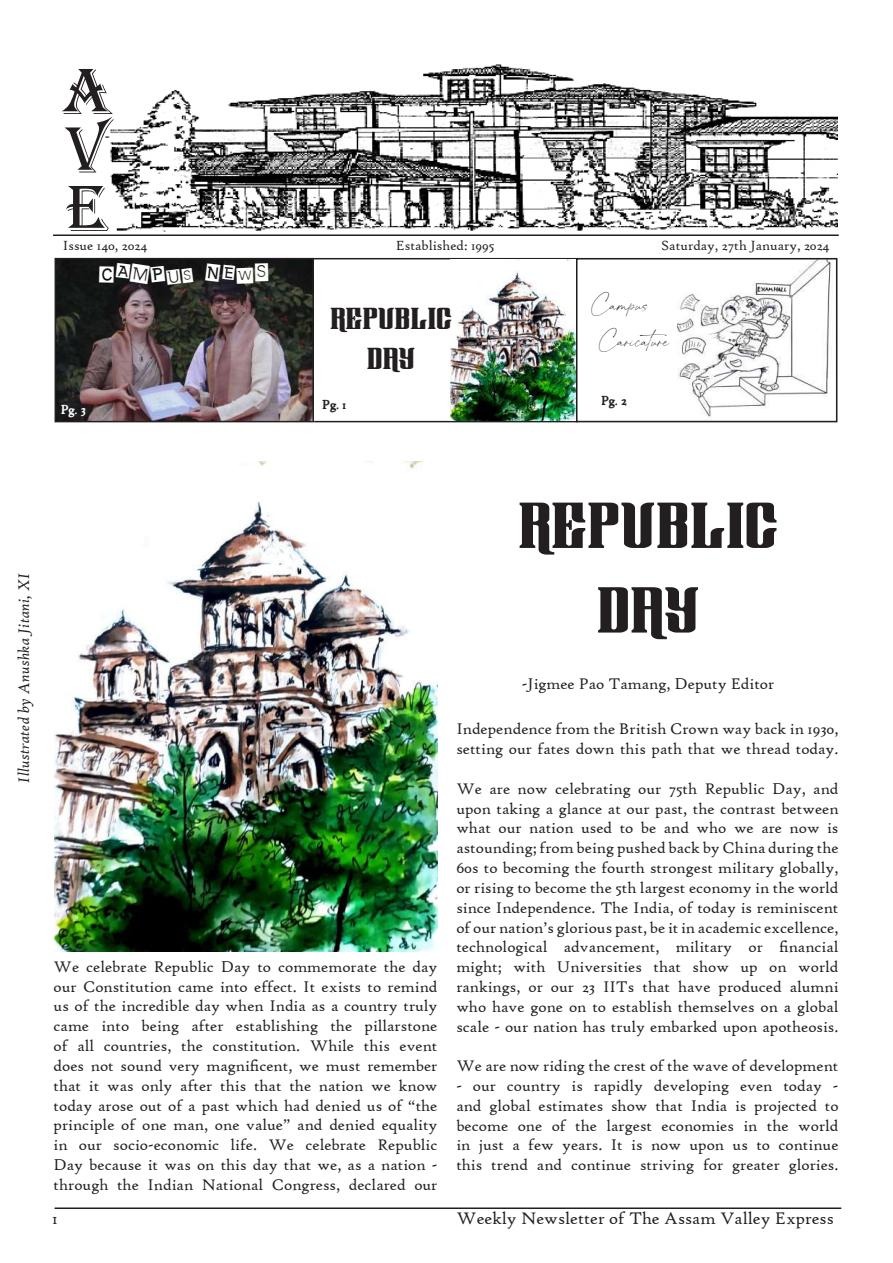
<style>
.page{position:relative;width:893px;height:1263px;background:#fff}
.page>*{position:absolute;margin:0;border:0;box-sizing:border-box;transform-origin:0 0}
.t1{font:70.5px/84.6px "Gentleman Caller";color:#231f20;text-align:center}
.t2{font:67.5px/58.5px "Algerian";color:#231f20}
.t3{font:33px/39.6px "Gentleman Caller";color:#231f20;text-align:center}
.t4{font:25.5px "Earwig Factory";color:#fff}
.t5{font:18px "High Tower Text";color:#231f20}
.t6{font:18px/35.7px "theartisan";letter-spacing:.01em;color:#231f20}
.t7{font:16.5px/19.8px "High Tower Text";color:#231f20;text-align:justify}
.t8{font:italic 16.5px "High Tower Text";color:#231f20}
.t9{font:14.25px "High Tower Text";color:#231f20}
.t10{font:700 14.25px "High Tower Text";color:#231f20}
.t11{font:700 14.25px "High Tower Text";color:#fff}
</style>
<div class="page">
<img style="left:105px;top:64px;width:732px;height:168px">
<hr style="left:53px;top:234px;width:786px;height:2px;background:#231f20">
<div style="left:55px;top:237px;width:102px;height:17px;border:2px solid #fff;border-radius:8px"></div>
<div style="left:387px;top:237px;width:118px;height:20px;border:2px solid #fff;border-radius:9px"></div>
<img style="left:58px;top:261px;width:253px;height:158px">
<div style="left:55px;top:258px;width:259px;height:164px;border:2px solid #231f20"></div>
<hr style="left:313px;top:258px;width:264px;height:1px;background:#231f20">
<hr style="left:314px;top:421px;width:263px;height:1px;background:#231f20">
<img style="left:677px;top:261px;width:156px;height:156px">
<div style="left:576px;top:258px;width:261px;height:164px;border:2px solid #231f20"></div>
<hr style="left:55px;top:1207px;width:786px;height:2px;background:#231f20">
<img style="left:54px;top:461px;width:383px;height:490px">
<img style="left:451px;top:259px;width:125px;height:162px">
<h2 class="t2" style="left:62px;top:63px;width:53px">A<br>V</h2>
<h2 class="t2" style="left:66px;top:180px;width:43px">E</h2>
<p class="t9" style="left:63px;top:237px;width:86px">Issue 140, 2024</p>
<h3 class="t4" style="left:98px;top:256px;width:173px">CAMPUS NEWS</h3>
<p class="t11" style="left:60px;top:401px;width:27px">Pg. 3</p>
<p class="t9" style="left:396px;top:237px;width:100px">Established: 1995</p>
<p class="t9" style="left:661px;top:237px;width:170px">Saturday, 27th January, 2024</p>
<h3 class="t3" style="left:330px;top:298px;width:123px">REPUBLIC<br>DAY</h3>
<p class="t10" style="left:322px;top:396px;width:26px">Pg. 1</p>
<p class="t6" style="left:599px;top:287px;width:78px;text-indent:-8px">Campus<br>Caricature</p>
<p class="t10" style="left:601px;top:392px;width:27px">Pg. 2</p>
<p class="t8" style="left:14px;top:782px;width:212px;rotate:-90deg">Illustrated by Anushka Jitani, XI</p>
<h1 class="t1" style="left:518px;top:481px;width:262px">REPUBLIC<br>DAY</h1>
<p class="t7" style="left:54px;top:957px;width:385px">We celebrate Republic Day to commemorate the day our Constitution came into effect. It exists to remind us of the incredible day when India as a country truly came into being after establishing the pillarstone of all countries, the constitution. While this event does not sound very magnificent, we must remember that it was only after this that the nation we know today arose out of a past which had denied us of “the principle of one man, one value” and denied equality in our socio-economic life. We celebrate Republic Day because it was on this day that we, as a nation - through the Indian National Congress, declared our</p>
<p class="t7" style="left:522px;top:674px;width:254px">-Jigmee Pao Tamang, Deputy Editor</p>
<p class="t7" style="left:456px;top:719px;width:384px">Independence from the British Crown way back in 1930, setting our fates down this path that we thread today.</p>
<p class="t7" style="left:456px;top:779px;width:384px">We are now celebrating our 75th Republic Day, and upon taking a glance at our past, the contrast between what our nation used to be and who we are now is astounding; from being pushed back by China during the 60s to becoming the fourth strongest military globally, or rising to become the 5th largest economy in the world since Independence. The India, of today is reminiscent of our nation’s glorious past, be it in academic excellence, technological advancement, military or financial might; with Universities that show up on world rankings, or our 23 IITs that have produced alumni who have gone on to establish themselves on a global scale - our nation has truly embarked upon apotheosis.</p>
<p class="t7" style="left:456px;top:1056px;width:384px">We are now riding the crest of the wave of development</p>
<p class="t7" style="left:456px;top:1076px;width:384px">- our country is rapidly developing even today - and global estimates show that India is projected to become one of the largest economies in the world in just a few years. It is now upon us to continue this trend and continue striving for greater glories.</p>
<p class="t5" style="left:52px;top:1207px;width:7px">1</p>
<p class="t5" style="left:457px;top:1207px;width:379px">Weekly Newsletter of The Assam Valley Express</p>
</div>
